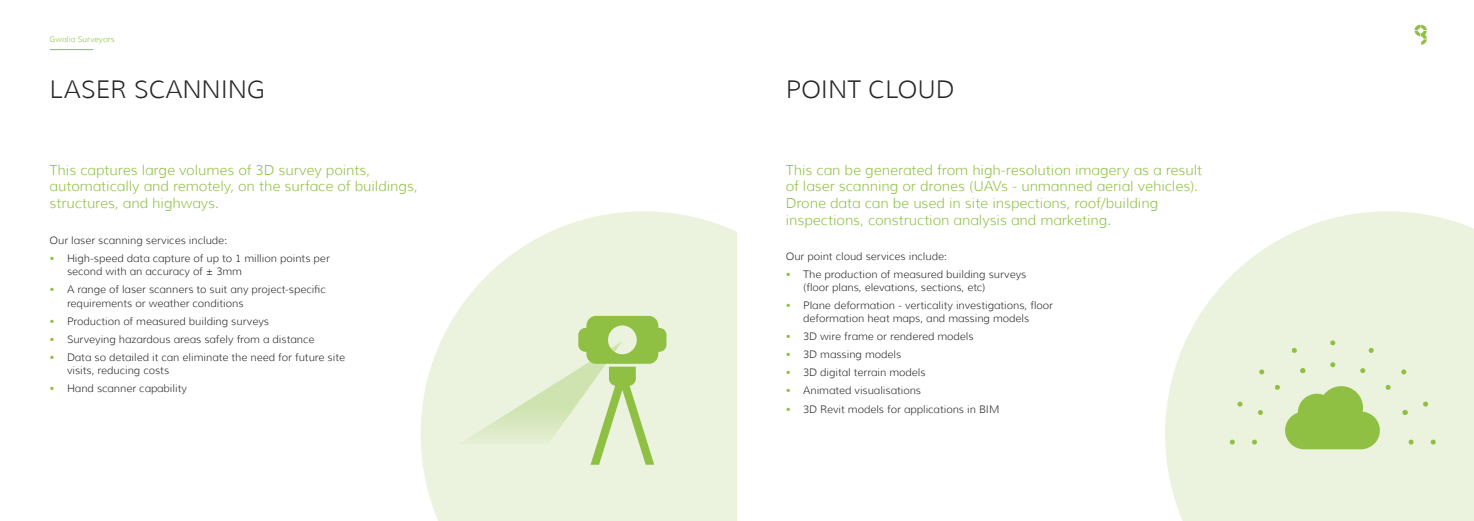
<style>
.page{position:relative;width:1474px;height:521px;background:#fff}
.page>*{position:absolute;margin:0;border:0;box-sizing:border-box;transform-origin:0 0}
.t1{font:300 24.5px "Muli";color:#282827}
.t2{font:300 14px/16.6px "Muli";color:#8fc043}
.t3{font:300 10.5px/13.1px "Muli";color:#282827}
.t4{font:300 7.88px "Muli";color:#8fc043}
.s1{color:#8fc043}
</style>
<div class="page">
<svg style="left:1165px;top:211px;width:308px;height:310px;background:#edf4e3"></svg>
<svg style="left:420px;top:211px;width:317px;height:310px;fill:#ebf3df"></svg>
<svg style="left:458px;top:316px;width:208px;height:149px;background:#d9e9c1"></svg>
<svg style="left:1330px;top:340px;width:5px;height:5px"></svg>
<svg style="left:1330px;top:362px;width:5px;height:5px"></svg>
<svg style="left:1422px;top:401px;width:6px;height:6px"></svg>
<svg style="left:1402px;top:410px;width:5px;height:5px"></svg>
<svg style="left:1368px;top:348px;width:5px;height:5px"></svg>
<svg style="left:1359px;top:368px;width:6px;height:5px"></svg>
<svg style="left:1400px;top:369px;width:6px;height:6px"></svg>
<svg style="left:1385px;top:385px;width:5px;height:5px"></svg>
<svg style="left:1430px;top:440px;width:5px;height:4px"></svg>
<svg style="left:1408px;top:440px;width:5px;height:4px"></svg>
<svg style="left:1237px;top:401px;width:5px;height:6px"></svg>
<svg style="left:1257px;top:410px;width:6px;height:5px"></svg>
<svg style="left:1291px;top:348px;width:6px;height:5px"></svg>
<svg style="left:1258px;top:369px;width:6px;height:6px"></svg>
<svg style="left:1229px;top:440px;width:5px;height:4px"></svg>
<svg style="left:1251px;top:440px;width:5px;height:4px"></svg>
<svg style="left:1274px;top:385px;width:105px;height:64px;background:#add076"></svg>
<svg style="left:1299px;top:368px;width:6px;height:5px"></svg>
<svg style="left:1414px;top:25px;width:12px;height:20px"></svg>
<hr style="left:50px;top:49px;width:43px;height:1px;background:#8fc043">
<p class="t4" style="left:50px;top:35px;width:66px">Gwalia Surveyors</p>
<h1 class="t1" style="left:50px;top:74px;width:217px">LASER SCANNING</h1>
<h2 class="t2" style="left:50px;top:162px;width:369px">This captures large volumes of 3D survey points, automatically and remotely, on the surface of buildings, structures, and highways.</h2>
<p class="t3" style="left:50px;top:234px;width:179px">Our laser scanning services include:</p>
<p class="t3" style="left:67px;top:252px;width:264px;text-indent:-17px"><span class="s1">•</span> High-speed data capture of up to 1 million points per second with an accuracy of ± 3mm</p>
<p class="t3" style="left:67px;top:283px;width:260px;text-indent:-17px"><span class="s1">•</span> A range of laser scanners to suit any project-specific requirements or weather conditions</p>
<p class="t3" style="left:50px;top:314px;width:221px"><span class="s1">•</span> Production of measured building surveys</p>
<p class="t3" style="left:50px;top:332px;width:266px"><span class="s1">•</span> Surveying hazardous areas safely from a distance</p>
<p class="t3" style="left:67px;top:350px;width:279px;text-indent:-17px"><span class="s1">•</span> Data so detailed it can eliminate the need for future site visits, reducing costs</p>
<p class="t3" style="left:50px;top:382px;width:139px"><span class="s1">•</span> Hand scanner capability</p>
<h1 class="t1" style="left:785px;top:74px;width:170px">POINT CLOUD</h1>
<p class="t2" style="left:785px;top:162px;width:418px">This can be generated from high-resolution imagery as a result of laser scanning or drones (UAVs - unmanned aerial vehicles).<br>Drone data can be used in site inspections, roof/building inspections, construction analysis and marketing.</p>
<p class="t3" style="left:785px;top:249px;width:163px">Our point cloud services include:</p>
<p class="t3" style="left:803px;top:267px;width:225px;text-indent:-17px"><span class="s1">•</span> The production of measured building surveys (floor plans, elevations, sections, etc)</p>
<p class="t3" style="left:803px;top:299px;width:251px;text-indent:-17px"><span class="s1">•</span> Plane deformation - verticality investigations, floor deformation heat maps, and massing models</p>
<p class="t3" style="left:785px;top:330px;width:189px"><span class="s1">•</span> 3D wire frame or rendered models</p>
<p class="t3" style="left:785px;top:348px;width:117px"><span class="s1">•</span> 3D massing models</p>
<p class="t3" style="left:785px;top:366px;width:141px"><span class="s1">•</span> 3D digital terrain models</p>
<p class="t3" style="left:785px;top:384px;width:137px"><span class="s1">•</span> Animated visualisations</p>
<p class="t3" style="left:785px;top:402px;width:215px"><span class="s1">•</span> 3D Revit models for applications in BIM</p>
</div>
